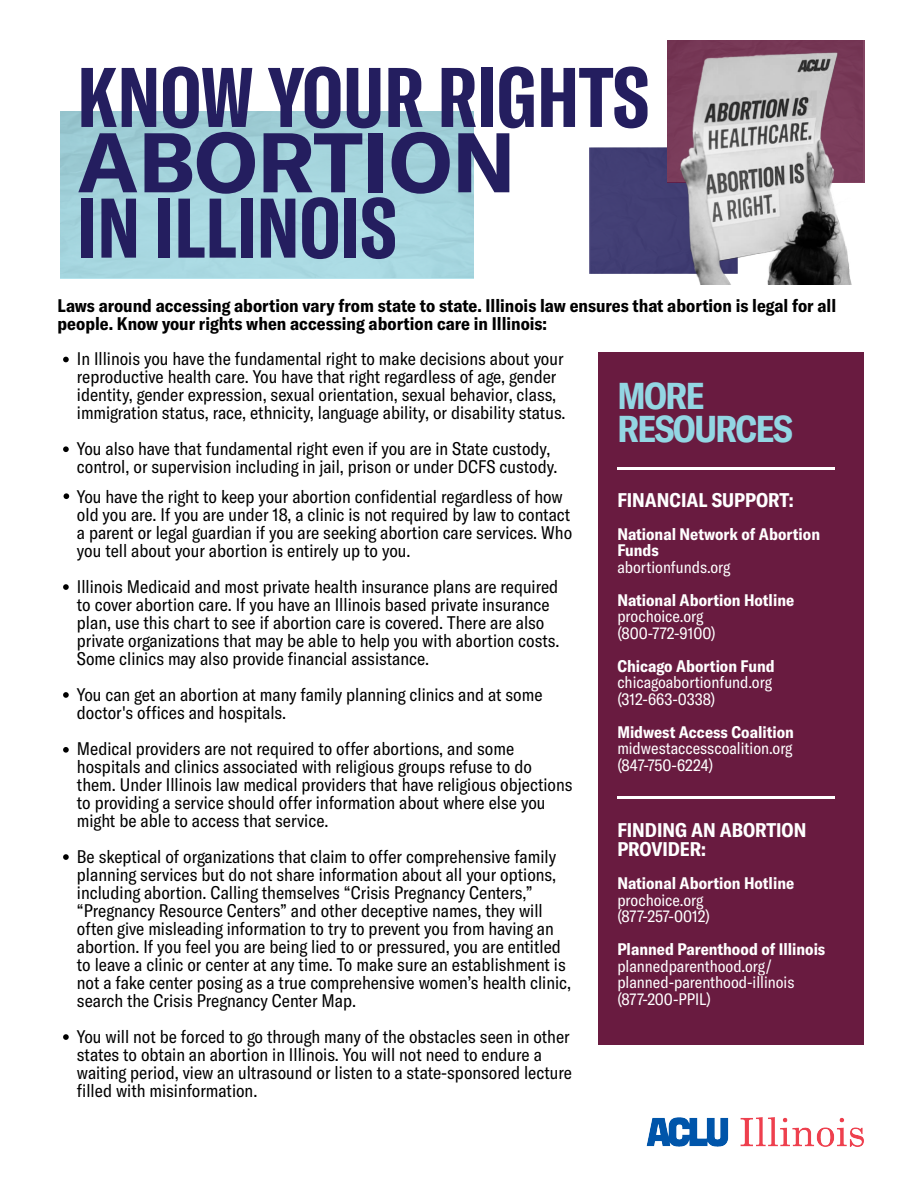
<style>
.page{position:relative;width:918px;height:1188px;background:#fff}
.page>*{position:absolute;margin:0;border:0;box-sizing:border-box;transform-origin:0 0}
.t1{font:700 extra-condensed 83.1px "GT America";color:#241e5f}
.t2{font:700 83.1px "GT America";color:#241e5f}
.t3{font:700 condensed 36.9px/33.2px "GT America";letter-spacing:-.04em;color:#93d6e3}
.t4{font:700 condensed 19.5px/19.5px "GT America";color:#fff}
.t5{font:condensed 18px/18px "GT America";color:#000}
.t6{font:700 condensed 18px/18px "GT America";color:#000}
.t7{font:condensed 16.5px/16.5px "GT America";color:#fff}
.t8{font:700 condensed 16.5px/16.5px "GT America";color:#fff}
</style>
<div class="page">
<img style="left:646px;top:1117px;width:218px;height:30px">
<div style="left:667px;top:40px;width:198px;height:143px;background:#793b59"></div>
<div style="left:60px;top:111px;width:414px;height:168px;background:linear-gradient(to right,#a3d3db,#a6d5de)"></div>
<div style="left:598px;top:352px;width:266px;height:693px;background:#691b40"></div>
<img style="left:589px;top:40px;width:263px;height:244px">
<svg style="left:63px;top:357px;width:6px;height:5px"></svg>
<svg style="left:63px;top:446px;width:6px;height:6px"></svg>
<svg style="left:63px;top:584px;width:6px;height:6px"></svg>
<svg style="left:63px;top:692px;width:6px;height:6px"></svg>
<svg style="left:63px;top:747px;width:6px;height:6px"></svg>
<svg style="left:63px;top:854px;width:6px;height:6px"></svg>
<svg style="left:63px;top:1034px;width:6px;height:6px"></svg>
<hr style="left:617px;top:468px;width:218px;height:2px;background:#fff">
<hr style="left:617px;top:796px;width:218px;height:3px;background:#fff">
<svg style="left:64px;top:493px;width:5px;height:6px"></svg>
<h1 class="t1" style="left:77px;top:48px;width:573px">KNOW YOUR RIGHTS</h1>
<h1 class="t2" style="left:77px;top:111px;width:440px">ABORTION</h1>
<h1 class="t1" style="left:77px;top:178px;width:321px">IN ILLINOIS</h1>
<p class="t6" style="left:57px;top:297px;width:780px">Laws around accessing abortion vary from state to state. Illinois law ensures that abortion is legal for all people. Know your rights when accessing abortion care in Illinois:</p>
<p class="t5" style="left:77px;top:350px;width:490px">In Illinois you have the fundamental right to make decisions about your reproductive health care. You have that right regardless of age, gender identity, gender expression, sexual orientation, sexual behavior, class, immigration status, race, ethnicity, language ability, or disability status.</p>
<p class="t5" style="left:77px;top:440px;width:482px">You also have that fundamental right even if you are in State custody, control, or supervision including in jail, prison or under DCFS custody.</p>
<p class="t5" style="left:77px;top:488px;width:497px">You have the right to keep your abortion confidential regardless of how old you are. If you are under 18, a clinic is not required by law to contact a parent or legal guardian if you are seeking abortion care services. Who you tell about your abortion is entirely up to you.</p>
<p class="t5" style="left:77px;top:578px;width:484px">Illinois Medicaid and most private health insurance plans are required to cover abortion care. If you have an Illinois based private insurance plan, use this chart to see if abortion care is covered. There are also private organizations that may be able to help you with abortion costs.<br>Some clinics may also provide financial assistance.</p>
<p class="t5" style="left:77px;top:686px;width:467px">You can get an abortion at many family planning clinics and at some doctor's offices and hospitals.</p>
<p class="t5" style="left:77px;top:740px;width:497px">Medical providers are not required to offer abortions, and some hospitals and clinics associated with religious groups refuse to do them. Under Illinois law medical providers that have religious objections to providing a service should offer information about where else you might be able to access that service.</p>
<p class="t5" style="left:77px;top:848px;width:496px">Be skeptical of organizations that claim to offer comprehensive family planning services but do not share information about all your options, including abortion. Calling themselves “Crisis Pregnancy Centers,” “Pregnancy Resource Centers” and other deceptive names, they will often give misleading information to try to prevent you from having an abortion. If you feel you are being lied to or pressured, you are entitled to leave a clinic or center at any time. To make sure an establishment is not a fake center posing as a true comprehensive women’s health clinic, search the Crisis Pregnancy Center Map.</p>
<p class="t5" style="left:77px;top:1028px;width:497px">You will not be forced to go through many of the obstacles seen in other states to obtain an abortion in Illinois. You will not need to endure a waiting period, view an ultrasound or listen to a state-sponsored lecture filled with misinformation.</p>
<h2 class="t3" style="left:617px;top:379px;width:177px">MORE<br>RESOURCES</h2>
<p class="t4" style="left:617px;top:490px;width:178px">FINANCIAL SUPPORT:</p>
<p class="t8" style="left:617px;top:525px;width:204px">National Network of Abortion<br>Funds</p>
<p class="t7" style="left:617px;top:559px;width:114px">abortionfunds.org</p>
<p class="t8" style="left:617px;top:591px;width:178px">National Abortion Hotline</p>
<p class="t7" style="left:617px;top:608px;width:100px">prochoice.org (800-772-9100)</p>
<p class="t8" style="left:617px;top:657px;width:159px">Chicago Abortion Fund</p>
<p class="t7" style="left:617px;top:674px;width:156px">chicagoabortionfund.org (312-663-0338)</p>
<p class="t8" style="left:617px;top:723px;width:178px">Midwest Access Coalition</p>
<p class="t7" style="left:617px;top:740px;width:177px">midwestaccesscoalition.org (847-750-6224)</p>
<p class="t4" style="left:617px;top:820px;width:191px">FINDING AN ABORTION<br>PROVIDER:</p>
<p class="t8" style="left:617px;top:875px;width:178px">National Abortion Hotline</p>
<p class="t7" style="left:617px;top:892px;width:94px">prochoice.org (877-257-0012)</p>
<p class="t8" style="left:617px;top:941px;width:210px">Planned Parenthood of Illinois</p>
<p class="t7" style="left:617px;top:958px;width:179px">plannedparenthood.org/ planned-parenthood-illinois (877-200-PPIL)</p>
</div>
